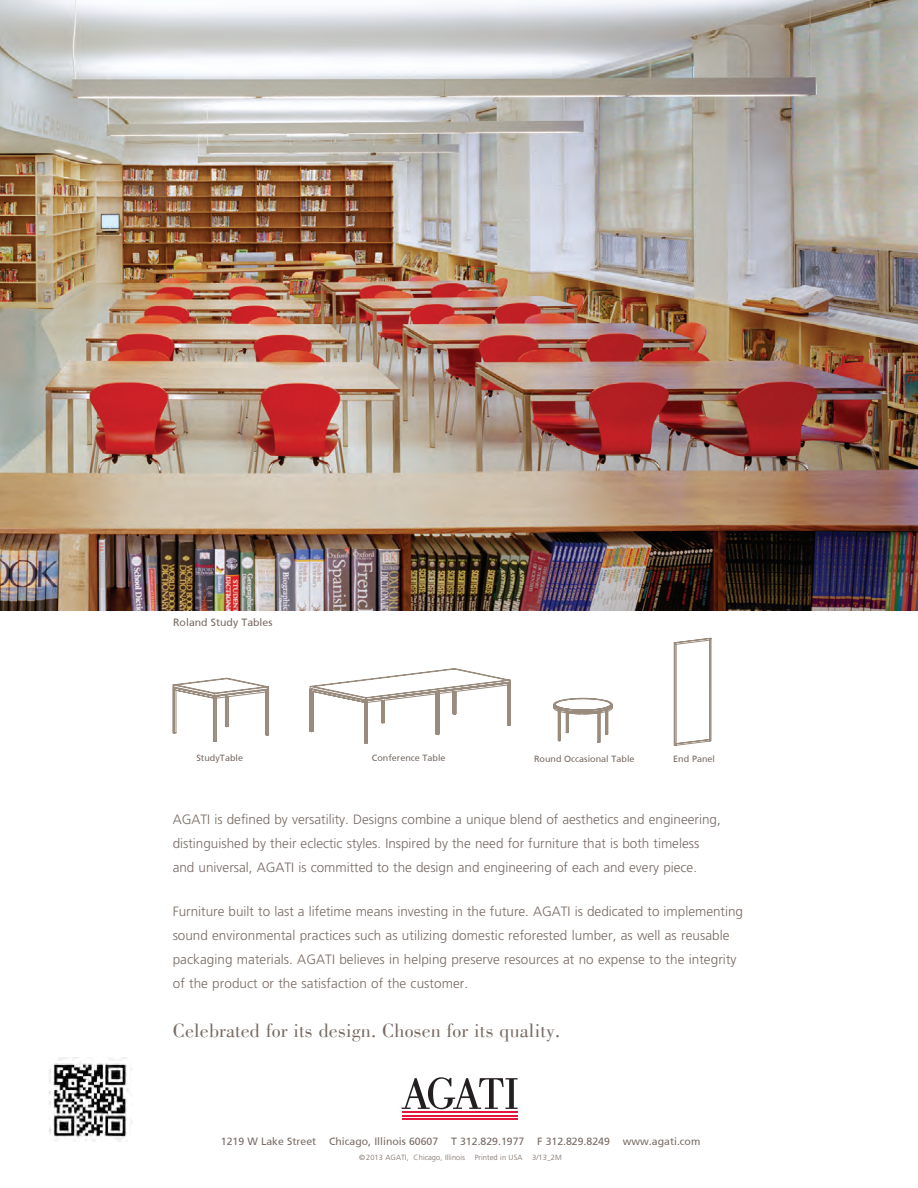
<style>
.page{position:relative;width:918px;height:1188px;background:#fff}
.page>*{position:absolute;margin:0;border:0;box-sizing:border-box;transform-origin:0 0}
.t1{font:20.25px "Bodoni BT";letter-spacing:.01em;color:#786a63}
.t2{font:300 13.5px/24px "Frutiger LT Std";color:#786a63}
.t3{font:10.5px "Frutiger SCIN Rmv.1";color:#786a63}
.t4{font:9px "Frutiger SCIN Rmv.1";color:#786a63}
.t5{font:300 7.5px "Frutiger LT Std";letter-spacing:.01em;color:#786a63}
</style>
<div class="page">
<img style="left:0;top:0;width:918px;height:610px">
<svg style="left:674px;top:637px;width:38px;height:109px"></svg>
<svg style="left:553px;top:698px;width:60px;height:45px"></svg>
<svg style="left:173px;top:678px;width:96px;height:64px"></svg>
<svg style="left:310px;top:668px;width:201px;height:75px"></svg>
<hr style="left:402px;top:1115px;width:116px;height:1px;background:#e2173b">
<hr style="left:402px;top:1112px;width:116px;height:1px;background:#e2173b">
<hr style="left:402px;top:1118px;width:116px;height:2px;background:#e2173b">
<svg style="left:402px;top:1077px;width:116px;height:32px"></svg>
<img style="left:49px;top:1058px;width:83px;height:83px">
<p class="t3" style="left:173px;top:616px;width:101px">Roland Study Tables</p>
<p class="t4" style="left:196px;top:753px;width:48px">StudyTable</p>
<p class="t4" style="left:372px;top:753px;width:75px">Conference Table</p>
<p class="t4" style="left:534px;top:754px;width:102px">Round Occasional Table</p>
<p class="t4" style="left:673px;top:753px;width:43px">End Panel</p>
<p class="t2" style="left:173px;top:809px;width:550px">AGATI is defined by versatility. Designs combine a unique blend of aesthetics and engineering, distinguished by their eclectic styles. Inspired by the need for furniture that is both timeless and universal, AGATI is committed to the design and engineering of each and every piece.</p>
<p class="t2" style="left:173px;top:900px;width:572px">Furniture built to last a lifetime means investing in the future. AGATI is dedicated to implementing sound environmental practices such as utilizing domestic reforested lumber, as well as reusable packaging materials. AGATI believes in helping preserve resources at no expense to the integrity of the product or the satisfaction of the customer.</p>
<h1 class="t1" style="left:173px;top:1018px;width:389px">Celebrated for its design. Chosen for its quality.</h1>
<p class="t3" style="left:221px;top:1135px;width:481px">1219 W Lake Street Chicago, Illinois 60607 T 312.829.1977 F 312.829.8249 www.agati.com</p>
<p class="t5" style="left:359px;top:1154px;width:108px">©2013 AGATI, Chicago, Illinois</p>
<p class="t5" style="left:475px;top:1154px;width:49px">Printed in USA</p>
<p class="t5" style="left:532px;top:1154px;width:31px">3/13_2M</p>
</div>
